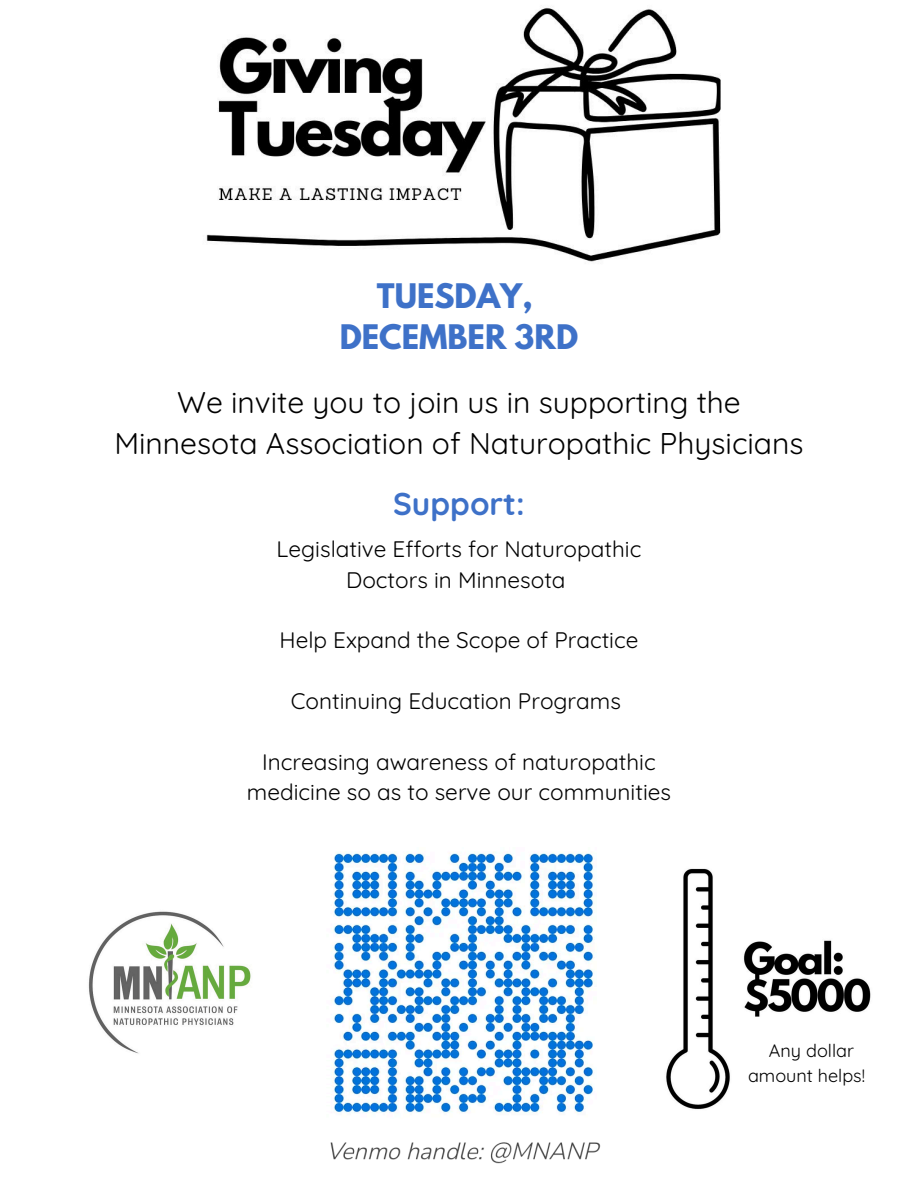
<style>
.page{position:relative;width:918px;height:1188px;background:#fff}
.page>*{position:absolute;margin:0;border:0;box-sizing:border-box;transform-origin:0 0}
.t1{font:700 31.5px "Quicksand";color:#3e71c8}
.t2{font:30px/41.7px "Quicksand";color:#000;text-align:center}
.t3{font:700 30px/41.7px "League Spartan";color:#3e71c8;text-align:center}
.t4{font:22.5px/30.3px "Quicksand";color:#000;text-align:center}
.t5{font:18px/24.8px "Quicksand";color:#000;text-align:center}
</style>
<div class="page">
<img style="left:206px;top:7px;width:515px;height:255px">
<img style="left:666px;top:868px;width:205px;height:242px">
<img style="left:88px;top:911px;width:163px;height:143px">
<img style="left:330px;top:851px;width:271px;height:313px">
<h4 class="t3" style="left:340px;top:279px;width:240px">TUESDAY,<br>DECEMBER 3RD</h4>
<h4 class="t2" style="left:114px;top:381px;width:691px">We invite you to join us in supporting the<br>Minnesota Association of Naturopathic Physicians</h4>
<p class="t1" style="left:393px;top:483px;width:133px">Support:</p>
<h4 class="t4" style="left:277px;top:534px;width:366px">Legislative Efforts for Naturopathic<br>Doctors in Minnesota</h4>
<h4 class="t4" style="left:280px;top:625px;width:360px">Help Expand the Scope of Practice</h4>
<p class="t4" style="left:291px;top:686px;width:332px">Continuing Education Programs</p>
<p class="t4" style="left:247px;top:746px;width:426px">Increasing awareness of naturopathic medicine so as to serve our communities</p>
<p class="t5" style="left:748px;top:1038px;width:119px">Any dollar amount helps!</p>
</div>
